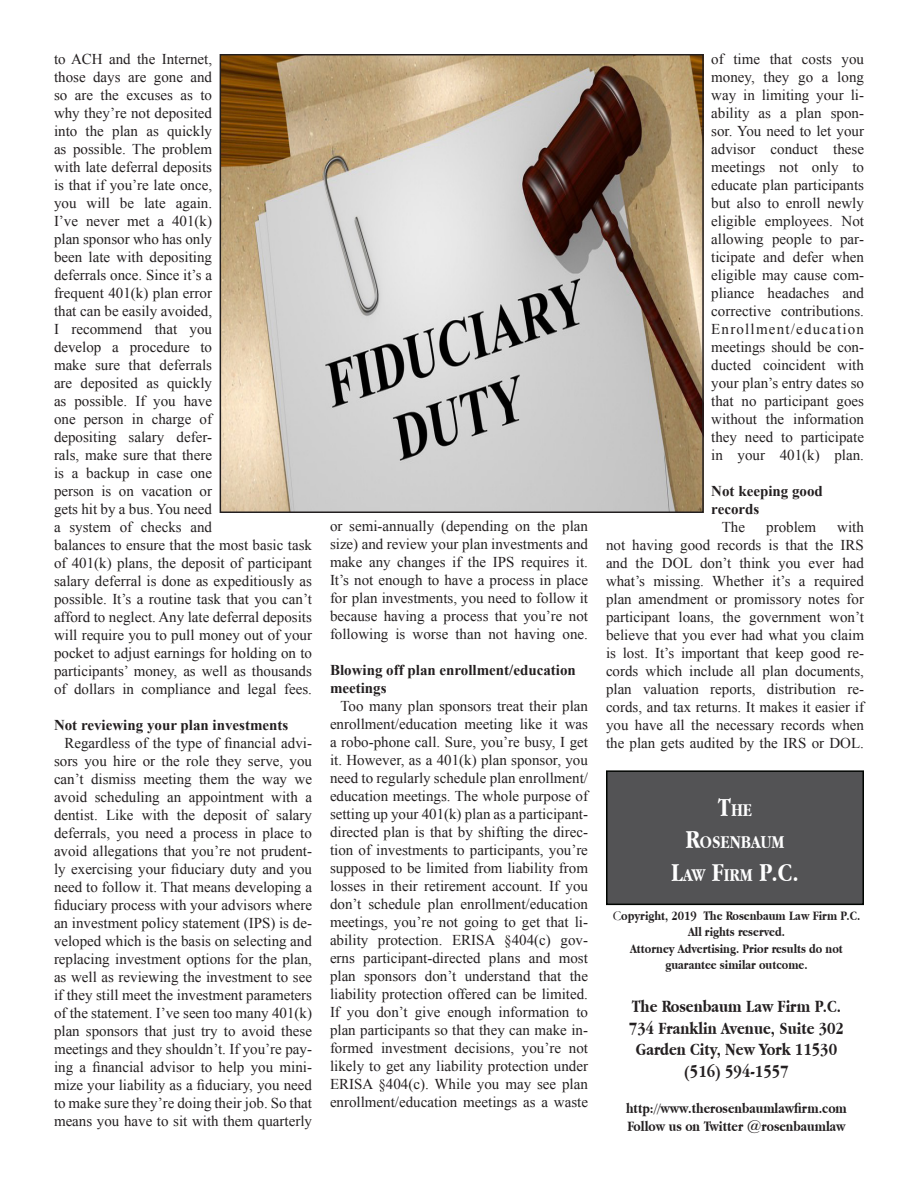
<style>
.page{position:relative;width:918px;height:1188px;background:#fff}
.page>*{position:absolute;margin:0;border:0;box-sizing:border-box;transform-origin:0 0}
.t1{font:700 27px "Apple Garamond";color:#fff}
.t2{font:700 18.9px "Apple Garamond";color:#fff}
.t3{font:700 18px "Apple Garamond";color:#231f20}
.t4{font:15px/18px "Times New Roman";color:#231f20;text-align:justify}
.t5{font:700 15px/18px "Times New Roman";color:#231f20}
.t6{font:700 15px "Apple Garamond";color:#231f20}
.t7{font:700 13.5px/16.2px "Apple Garamond";color:#231f20;text-align:center}
.s1{font-size:27px}
.s2{font-size:18.9px}
.s3{font-family:"Garamond";font-weight:400}
</style>
<div class="page">
<div style="left:607px;top:771px;width:256px;height:133px;background:#535355"></div>
<div style="left:606px;top:770px;width:258px;height:135px;border:2px solid #000400"></div>
<img style="left:223px;top:57px;width:478px;height:453px">
<div style="left:220px;top:54px;width:484px;height:459px;border:2px solid #231f20"></div>
<p class="t4" style="left:54px;top:50px;width:260px;text-align:left">to ACH and the Internet,<br>those days are gone and<br>so are the excuses as to<br>why they’re not deposited<br>into the plan as quickly<br>as possible. The problem<br>with late deferral deposits<br>is that if you’re late once,<br>you will be late again.<br>I’ve never met a 401(k)<br>plan sponsor who has only<br>been late with depositing<br>deferrals once. Since it’s a<br>frequent 401(k) plan error<br>that can be easily avoided,<br>I recommend that you<br>develop a procedure to<br>make sure that deferrals<br>are deposited as quickly<br>as possible. If you have<br>one person in charge of<br>depositing salary defer-<br>rals, make sure that there<br>is a backup in case one<br>person is on vacation or<br>gets hit by a bus. You need<br>a system of checks and<br>balances to ensure that the most basic task of 401(k) plans, the deposit of participant salary deferral is done as expeditiously as possible. It’s a routine task that you can’t afford to neglect. Any late deferral deposits will require you to pull money out of your pocket to adjust earnings for holding on to participants’ money, as well as thousands of dollars in compliance and legal fees.</p>
<p class="t5" style="left:54px;top:716px;width:236px">Not reviewing your plan investments</p>
<p class="t4" style="left:54px;top:734px;width:260px;text-indent:10px">Regardless of the type of financial advi&shy;sors you hire or the role they serve, you can’t dismiss meeting them the way we avoid scheduling an appointment with a dentist. Like with the deposit of salary deferrals, you need a process in place to avoid allegations that you’re not prudent&shy;ly exercising your fiduciary duty and you need to follow it. That means developing a fiduciary process with your advisors where an investment policy statement (IPS) is de&shy;veloped which is the basis on selecting and replacing investment options for the plan, as well as reviewing the investment to see if they still meet the investment parameters of the statement. I’ve seen too many 401(k) plan sponsors that just try to avoid these meetings and they shouldn’t. If you’re pay&shy;ing a financial advisor to help you mini&shy;mize your liability as a fiduciary, you need to make sure they’re doing their job. So that means you have to sit with them quarterly</p>
<p class="t4" style="left:330px;top:517px;width:260px">or semi-annually (depending on the plan size) and review your plan investments and make any changes if the IPS requires it.<br>It’s not enough to have a process in place for plan investments, you need to follow it because having a process that you’re not following is worse than not having one.</p>
<p class="t5" style="left:330px;top:661px;width:247px">Blowing off plan enrollment/education meetings</p>
<p class="t4" style="left:330px;top:697px;width:260px;text-indent:10px">Too many plan sponsors treat their plan enrollment/education meeting like it was a robo-phone call. Sure, you’re busy, I get it. However, as a 401(k) plan sponsor, you need to regularly schedule plan enrollment/ education meetings. The whole purpose of setting up your 401(k) plan as a participant&shy;directed plan is that by shifting the direc&shy;tion of investments to participants, you’re supposed to be limited from liability from losses in their retirement account. If you don’t schedule plan enrollment/education meetings, you’re not going to get that li&shy;ability protection. ERISA §404(c) gov&shy;erns participant-directed plans and most plan sponsors don’t understand that the liability protection offered can be limited.<br>If you don’t give enough information to plan participants so that they can make in&shy;formed investment decisions, you’re not likely to get any liability protection under ERISA §404(c). While you may see plan enrollment/education meetings as a waste</p>
<p class="t4" style="left:711px;top:50px;width:154px">of time that costs you money, they go a long way in limiting your li&shy;ability as a plan spon&shy;sor. You need to let your advisor conduct these meetings not only to educate plan participants but also to enroll newly eligible employees. Not allowing people to par&shy;ticipate and defer when eligible may cause com&shy;pliance headaches and corrective contributions.<br>Enrollment/education meetings should be con&shy;ducted coincident with your plan’s entry dates so that no participant goes without the information they need to participate in your 401(k) plan.</p>
<p class="t5" style="left:711px;top:482px;width:113px">Not keeping good records</p>
<p class="t4" style="left:722px;top:518px;width:25px">The</p>
<p class="t4" style="left:766px;top:518px;width:51px">problem</p>
<p class="t4" style="left:606px;top:518px;width:260px;text-indent:231px">with not having good records is that the IRS and the DOL don’t think you ever had what’s missing. Whether it’s a required plan amendment or promissory notes for participant loans, the government won’t believe that you ever had what you claim is lost. It’s important that keep good re&shy;cords which include all plan documents, plan valuation reports, distribution re&shy;cords, and tax returns. It makes it easier if you have all the necessary records when the plan gets audited by the IRS or DOL.</p>
<p class="t2" style="left:718px;top:799px;width:36px"><span class="s1">T</span>HE</p>
<p class="t2" style="left:685px;top:832px;width:101px"><span class="s1">R</span>OSENBAUM</p>
<p class="t1" style="left:671px;top:857px;width:129px">L<span class="s2">AW</span> F<span class="s2">IRM</span> P.C.</p>
<p class="t7" style="left:613px;top:908px;width:249px"><span class="s3">C</span>opyright, 2019 The Rosenbaum Law Firm P.C.<br>All rights reserved.</p>
<p class="t7" style="left:630px;top:940px;width:214px">Attorney Advertising. Prior results do not</p>
<p class="t7" style="left:665px;top:956px;width:144px">guarantee similar outcome.</p>
<p class="t3" style="left:632px;top:996px;width:211px">The Rosenbaum Law Firm P.C.</p>
<p class="t3" style="left:629px;top:1018px;width:217px">734 Franklin Avenue, Suite 302</p>
<p class="t3" style="left:636px;top:1039px;width:203px">Garden City, New York 11530</p>
<p class="t3" style="left:684px;top:1061px;width:106px">(516) 594-1557</p>
<p class="t6" style="left:626px;top:1100px;width:222px">http://www.therosenbaumlawfirm.com</p>
<p class="t6" style="left:627px;top:1118px;width:220px">Follow us on Twitter @rosenbaumlaw</p>
</div>
